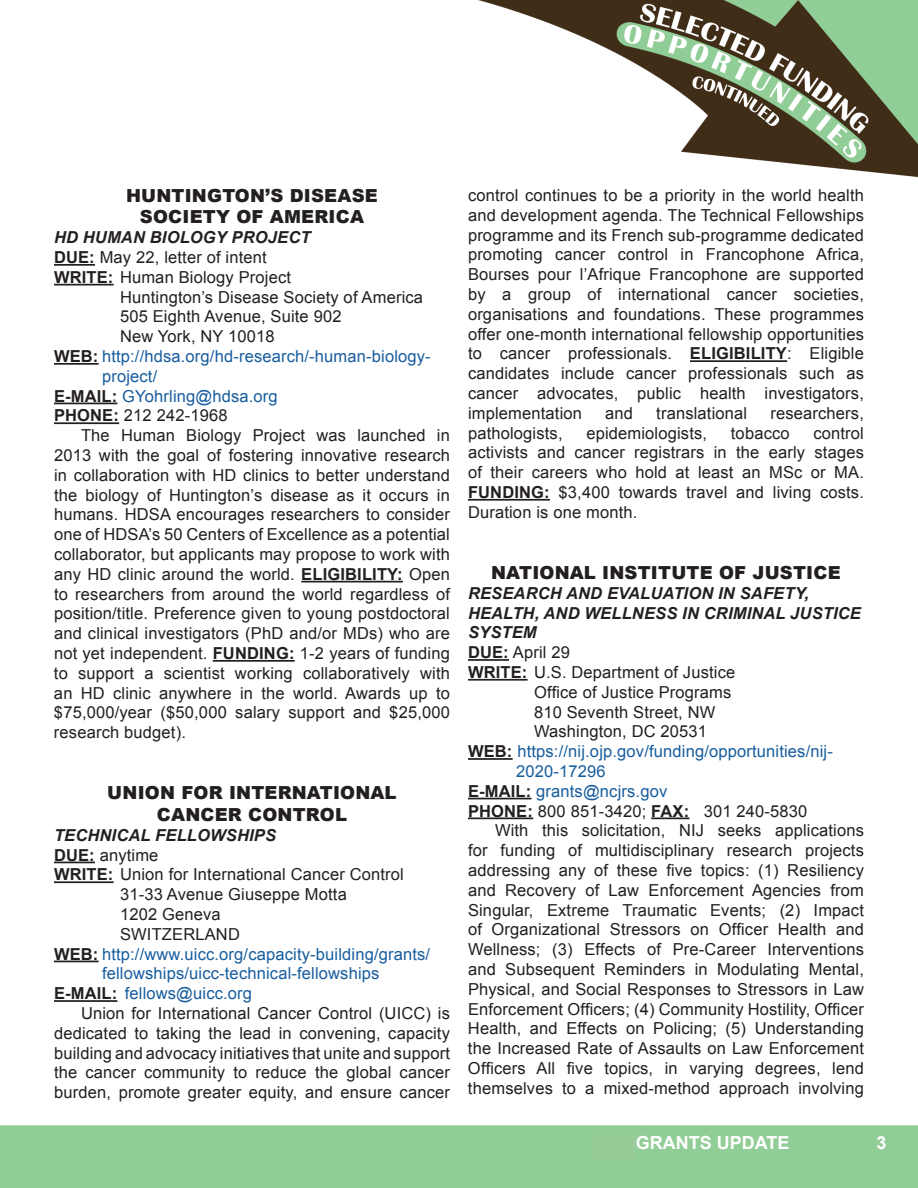
<style>
.page{position:relative;width:918px;height:1188px;background:#fff}
.page>*{position:absolute;margin:0;border:0;box-sizing:border-box;transform-origin:0 0}
.t1{font:900 18px/21.6px "Arial";letter-spacing:.01em;color:#231f20;text-align:center}
.t2{font:700 18px "Arial";color:#fff}
.t3{font:16.5px/19.8px "Arial";letter-spacing:.01em;color:#231f20;text-align:justify}
.t4{font:16.5px "Arial";letter-spacing:.01em;color:#175d9e}
.t5{font:italic 700 16.5px "Arial";letter-spacing:.01em;color:#231f20}
.s1{font-weight:700}
.s2{font-weight:700;color:#231f20}
</style>
<div class="page">
<img style="left:0;top:0;width:918px;height:1188px">
<div style="left:594px;top:1135px;width:41px;height:24px;background:#97cc99"></div>
<div style="left:593px;top:1135px;width:43px;height:24px;border:2px solid #97cc99"></div>
<hr style="left:54px;top:264px;width:41px;height:2px;background:#231f20">
<hr style="left:54px;top:284px;width:60px;height:1px;background:#231f20">
<hr style="left:54px;top:363px;width:45px;height:2px;background:#231f20">
<hr style="left:54px;top:403px;width:63px;height:1px;background:#231f20">
<hr style="left:54px;top:422px;width:65px;height:2px;background:#231f20">
<hr style="left:301px;top:581px;width:102px;height:1px;background:#231f20">
<hr style="left:213px;top:660px;width:82px;height:2px;background:#231f20">
<hr style="left:54px;top:862px;width:41px;height:1px;background:#231f20">
<hr style="left:54px;top:881px;width:60px;height:2px;background:#231f20">
<hr style="left:54px;top:961px;width:45px;height:1px;background:#231f20">
<hr style="left:54px;top:1000px;width:63px;height:2px;background:#231f20">
<hr style="left:690px;top:360px;width:97px;height:2px;background:#231f20">
<hr style="left:468px;top:499px;width:82px;height:2px;background:#231f20">
<hr style="left:468px;top:659px;width:41px;height:2px;background:#231f20">
<hr style="left:468px;top:679px;width:60px;height:2px;background:#231f20">
<hr style="left:468px;top:758px;width:45px;height:2px;background:#231f20">
<hr style="left:468px;top:798px;width:63px;height:1px;background:#231f20">
<hr style="left:468px;top:817px;width:65px;height:2px;background:#231f20">
<hr style="left:651px;top:817px;width:38px;height:2px;background:#231f20">
<p class="t1" style="left:126px;top:184px;width:253px">HUNTINGTON’S DISEASE<br>SOCIETY OF AMERICA</p>
<p class="t5" style="left:54px;top:228px;width:258px">HD HUMAN BIOLOGY PROJECT</p>
<p class="t3" style="left:54px;top:247px;width:214px"><span class="s1">DUE:</span> May 22, letter of intent</p>
<p class="t3" style="left:54px;top:267px;width:239px"><span class="s1">WRITE:</span> Human Biology Project</p>
<p class="t3" style="left:120px;top:287px;width:305px">Huntington’s Disease Society of America</p>
<p class="t3" style="left:120px;top:307px;width:223px">505 Eighth Avenue, Suite 902</p>
<p class="t3" style="left:120px;top:327px;width:156px">New York, NY 10018</p>
<p class="t4" style="left:54px;top:347px;width:378px"><span class="s2">WEB:</span> http://hdsa.org/hd-research/-human-biology-</p>
<p class="t4" style="left:102px;top:367px;width:57px">project/</p>
<p class="t4" style="left:54px;top:387px;width:225px"><span class="s2">E-MAIL:</span> GYohrling@hdsa.org</p>
<p class="t3" style="left:54px;top:406px;width:175px"><span class="s1">PHONE:</span> 212 242-1968</p>
<p class="t3" style="left:81px;top:426px;width:370px">The Human Biology Project was launched in</p>
<p class="t3" style="left:54px;top:445px;width:397px">2013 with the goal of fostering innovative research</p>
<p class="t3" style="left:54px;top:465px;width:397px">in collaboration with HD clinics to better understand</p>
<p class="t3" style="left:54px;top:485px;width:397px">the biology of Huntington’s disease as it occurs in</p>
<p class="t3" style="left:54px;top:505px;width:397px">humans. HDSA encourages researchers to consider</p>
<p class="t3" style="left:54px;top:525px;width:397px">one of HDSA’s 50 Centers of Excellence as a potential</p>
<p class="t3" style="left:54px;top:544px;width:397px">collaborator, but applicants may propose to work with</p>
<p class="t3" style="left:54px;top:564px;width:397px">any HD clinic around the world. <span class="s1">ELIGIBILITY:</span> Open</p>
<p class="t3" style="left:54px;top:584px;width:397px">to researchers from around the world regardless of</p>
<p class="t3" style="left:54px;top:604px;width:397px">position/title. Preference given to young postdoctoral</p>
<p class="t3" style="left:54px;top:624px;width:397px">and clinical investigators (PhD and/or MDs) who are</p>
<p class="t3" style="left:54px;top:643px;width:397px">not yet independent. <span class="s1">FUNDING:</span> 1-2 years of funding</p>
<p class="t3" style="left:54px;top:663px;width:397px">to support a scientist working collaboratively with</p>
<p class="t3" style="left:54px;top:683px;width:397px">an HD clinic anywhere in the world. Awards up to</p>
<p class="t3" style="left:54px;top:703px;width:397px">$75,000/year ($50,000 salary support and $25,000</p>
<p class="t3" style="left:54px;top:723px;width:133px">research budget).</p>
<p class="t1" style="left:107px;top:782px;width:291px">UNION FOR INTERNATIONAL<br>CANCER CONTROL</p>
<p class="t5" style="left:54px;top:826px;width:224px">TECHNICAL FELLOWSHIPS</p>
<p class="t3" style="left:54px;top:845px;width:106px"><span class="s1">DUE:</span> anytime</p>
<p class="t3" style="left:54px;top:865px;width:351px"><span class="s1">WRITE:</span> Union for International Cancer Control</p>
<p class="t3" style="left:120px;top:885px;width:228px">31-33 Avenue Giuseppe Motta</p>
<p class="t3" style="left:120px;top:904px;width:102px">1202 Geneva</p>
<p class="t3" style="left:120px;top:924px;width:121px">SWITZERLAND</p>
<p class="t4" style="left:54px;top:945px;width:378px"><span class="s2">WEB:</span> http://www.uicc.org/capacity-building/grants/</p>
<p class="t4" style="left:102px;top:965px;width:279px">fellowships/uicc-technical-fellowships</p>
<p class="t4" style="left:54px;top:984px;width:200px"><span class="s2">E-MAIL:</span> fellows@uicc.org</p>
<p class="t3" style="left:81px;top:1003px;width:370px">Union for International Cancer Control (UICC) is</p>
<p class="t3" style="left:54px;top:1023px;width:397px">dedicated to taking the lead in convening, capacity</p>
<p class="t3" style="left:54px;top:1043px;width:397px">building and advocacy initiatives that unite and support</p>
<p class="t3" style="left:54px;top:1063px;width:397px">the cancer community to reduce the global cancer</p>
<p class="t3" style="left:54px;top:1083px;width:397px">burden, promote greater equity, and ensure cancer</p>
<p class="t3" style="left:468px;top:185px;width:397px">control continues to be a priority in the world health and development agenda. The Technical Fellowships programme and its French sub-programme dedicated promoting cancer control in Francophone Africa, Bourses pour l’Afrique Francophone are supported by a group of international cancer societies, organisations and foundations. These programmes offer one-month international fellowship opportunities to cancer professionals. <span class="s1">ELIGIBILITY</span>: Eligible candidates include cancer professionals such as cancer advocates, public health investigators, implementation</p>
<p class="t3" style="left:605px;top:403px;width:29px">and</p>
<p class="t3" style="left:656px;top:403px;width:92px">translational</p>
<p class="t3" style="left:770px;top:403px;width:95px">researchers,</p>
<p class="t3" style="left:468px;top:423px;width:397px;text-indent:345px">control activists and cancer registrars in the early stages of their careers who hold at least an MSc or MA.<br><span class="s1">FUNDING:</span> $3,400 towards travel and living costs.<br>Duration is one month.</p>
<p class="t3" style="left:468px;top:423px;width:96px">pathologists,</p>
<p class="t3" style="left:586px;top:423px;width:122px">epidemiologists,</p>
<p class="t3" style="left:731px;top:423px;width:60px">tobacco</p>
<p class="t1" style="left:491px;top:561px;width:351px">NATIONAL INSTITUTE OF JUSTICE</p>
<p class="t5" style="left:468px;top:584px;width:342px">RESEARCH AND EVALUATION IN SAFETY,</p>
<p class="t5" style="left:468px;top:604px;width:394px">HEALTH, AND WELLNESS IN CRIMINAL JUSTICE</p>
<p class="t5" style="left:468px;top:623px;width:70px">SYSTEM</p>
<p class="t3" style="left:468px;top:643px;width:103px"><span class="s1">DUE:</span> April 29</p>
<p class="t3" style="left:468px;top:662px;width:269px"><span class="s1">WRITE:</span> U.S. Department of Justice</p>
<p class="t3" style="left:534px;top:682px;width:199px">Office of Justice Programs</p>
<p class="t3" style="left:534px;top:702px;width:183px">810 Seventh Street, NW</p>
<p class="t3" style="left:534px;top:722px;width:175px">Washington, DC 20531</p>
<p class="t4" style="left:468px;top:742px;width:366px"><span class="s2">WEB:</span> https://nij.ojp.gov/funding/opportunities/nij-</p>
<p class="t4" style="left:516px;top:762px;width:91px">2020-17296</p>
<p class="t4" style="left:468px;top:782px;width:201px"><span class="s2">E-MAIL:</span> grants@ncjrs.gov</p>
<p class="t3" style="left:468px;top:801px;width:341px"><span class="s1">PHONE:</span> 800 851-3420; <span class="s1">FAX:</span> 301 240-5830</p>
<p class="t3" style="left:495px;top:821px;width:370px">With this solicitation, NIJ seeks applications</p>
<p class="t3" style="left:468px;top:841px;width:397px">for funding of multidisciplinary research projects</p>
<p class="t3" style="left:468px;top:860px;width:397px">addressing any of these five topics: (1) Resiliency</p>
<p class="t3" style="left:468px;top:880px;width:397px">and Recovery of Law Enforcement Agencies from</p>
<p class="t3" style="left:468px;top:900px;width:397px">Singular, Extreme Traumatic Events; (2) Impact</p>
<p class="t3" style="left:468px;top:920px;width:397px">of Organizational Stressors on Officer Health and</p>
<p class="t3" style="left:468px;top:940px;width:397px">Wellness; (3) Effects of Pre-Career Interventions</p>
<p class="t3" style="left:468px;top:959px;width:397px">and Subsequent Reminders in Modulating Mental,</p>
<p class="t3" style="left:468px;top:979px;width:397px">Physical, and Social Responses to Stressors in Law</p>
<p class="t3" style="left:468px;top:999px;width:397px">Enforcement Officers; (4) Community Hostility, Officer</p>
<p class="t3" style="left:468px;top:1019px;width:397px">Health, and Effects on Policing; (5) Understanding</p>
<p class="t3" style="left:468px;top:1039px;width:397px">the Increased Rate of Assaults on Law Enforcement</p>
<p class="t3" style="left:468px;top:1058px;width:397px">Officers All five topics, in varying degrees, lend</p>
<p class="t3" style="left:468px;top:1078px;width:397px">themselves to a mixed-method approach involving</p>
<p class="t2" style="left:609px;top:1133px;width:182px">1. GRANTS UPDATE</p>
<p class="t2" style="left:876px;top:1133px;width:12px">3</p>
</div>
